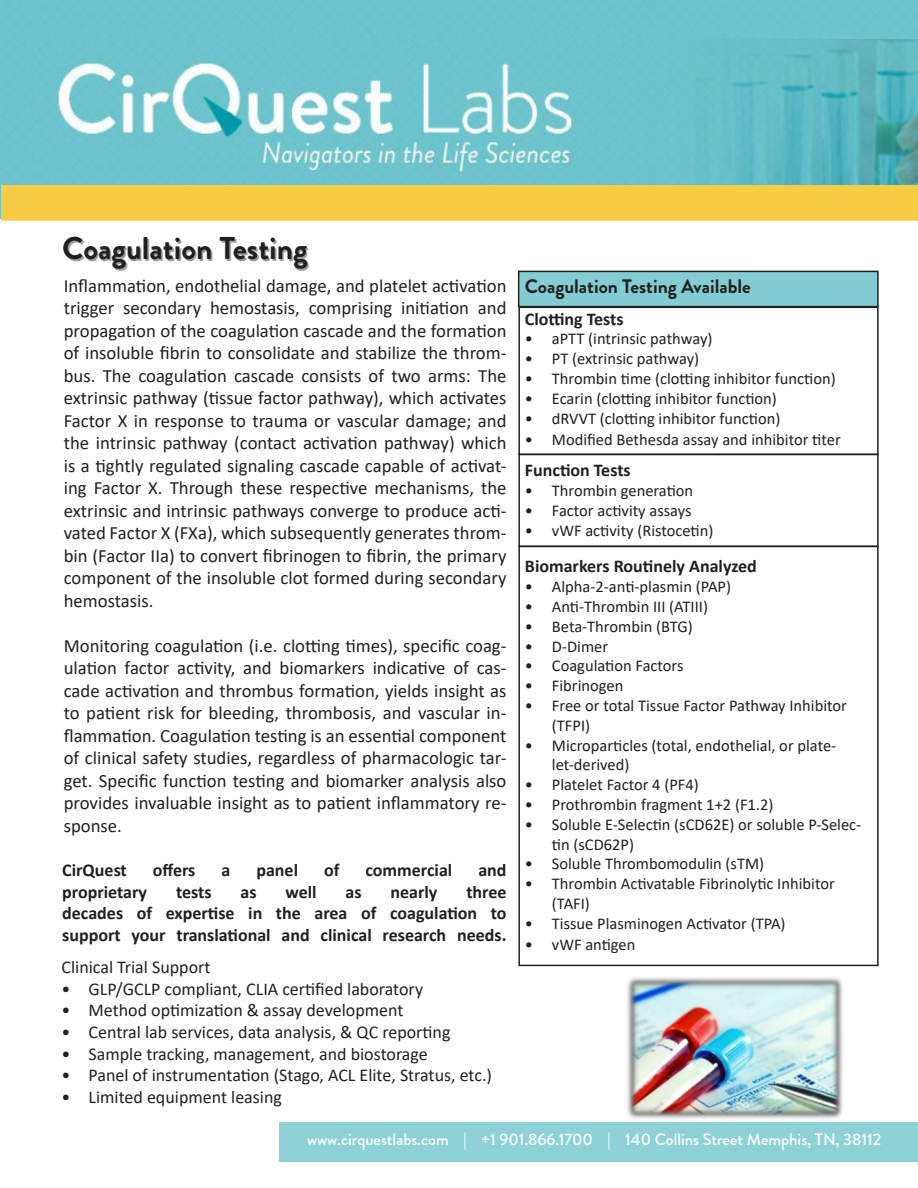
<style>
.page{position:relative;width:918px;height:1188px;background:#fff}
.page>*{position:absolute;margin:0;border:0;box-sizing:border-box;transform-origin:0 0}
.t1{font:700 31.5px "Brandon Grotesque";color:#231f20}
.t2{font:700 19.5px "Brandon Grotesque";color:#231f20}
.t3{font:18.75px/22.5px "Calibri";color:#231f20;text-align:justify}
.t4{font:18px "Calibri";color:#231f20}
.t5{font:700 18px/21.6px "Calibri";color:#231f20;text-align:justify}
.t6{font:16.5px/19.8px "Calibri";color:#231f20}
.t7{font:500 16.5px "Brandon Grotesque";color:#fff}
</style>
<div class="page">
<div style="left:39px;top:1px;width:879px;height:39px;background:#6dc4cd"></div>
<img style="left:38px;top:40px;width:880px;height:145px">
<div style="left:1px;top:185px;width:917px;height:36px;background:#f6cd44"></div>
<div style="left:519px;top:271px;width:359px;height:36px;background:#83ccd4"></div>
<div style="left:518px;top:271px;width:361px;height:36px;border:2px solid #231f20"></div>
<div style="left:518px;top:307px;width:361px;height:148px;border:2px solid #231f20"></div>
<div style="left:518px;top:454px;width:361px;height:93px;border:2px solid #231f20"></div>
<div style="left:518px;top:546px;width:361px;height:420px;border:2px solid #231f20"></div>
<div style="left:280px;top:1122px;width:638px;height:40px;background:#8ed2d8"></div>
<img style="left:627px;top:977px;width:216px;height:142px">
<h1 class="t1" style="left:62px;top:227px;width:247px">Coagulation Testing</h1>
<p class="t3" style="left:64px;top:274px;width:444px">Inflammation, endothelial damage, and platelet activation trigger secondary hemostasis, comprising initiation and propagation of the coagulation cascade and the formation of insoluble fibrin to consolidate and stabilize the throm&shy;bus. The coagulation cascade consists of two arms: The extrinsic pathway (tissue factor pathway), which activates Factor X in response to trauma or vascular damage; and the intrinsic pathway (contact activation pathway) which is a tightly regulated signaling cascade capable of activat&shy;ing Factor X. Through these respective mechanisms, the extrinsic and intrinsic pathways converge to produce acti&shy;vated Factor X (FXa), which subsequently generates throm&shy;bin (Factor IIa) to convert fibrinogen to fibrin, the primary component of the insoluble clot formed during secondary hemostasis.</p>
<p class="t3" style="left:64px;top:634px;width:444px">Monitoring coagulation (i.e. clotting times), specific coag&shy;ulation factor activity, and biomarkers indicative of cas&shy;cade activation and thrombus formation, yields insight as to patient risk for bleeding, thrombosis, and vascular in&shy;flammation. Coagulation testing is an essential component of clinical safety studies, regardless of pharmacologic tar&shy;get. Specific function testing and biomarker analysis also provides invaluable insight as to patient inflammatory re&shy;sponse.</p>
<p class="t5" style="left:62px;top:859px;width:66px">CirQuest</p>
<p class="t5" style="left:153px;top:859px;width:44px">offers</p>
<p class="t5" style="left:222px;top:859px;width:10px">a</p>
<p class="t5" style="left:256px;top:859px;width:43px">panel</p>
<p class="t5" style="left:324px;top:859px;width:17px">of</p>
<p class="t5" style="left:365px;top:859px;width:88px">commercial</p>
<p class="t5" style="left:478px;top:859px;width:30px">and</p>
<p class="t5" style="left:62px;top:881px;width:86px">proprietary</p>
<p class="t5" style="left:176px;top:881px;width:37px">tests</p>
<p class="t5" style="left:240px;top:881px;width:18px">as</p>
<p class="t5" style="left:285px;top:881px;width:33px">well</p>
<p class="t5" style="left:346px;top:881px;width:18px">as</p>
<p class="t5" style="left:390px;top:881px;width:48px">nearly</p>
<p class="t5" style="left:62px;top:881px;width:446px;text-indent:404px">three decades of expertise in the area of coagulation to support your translational and clinical research needs.</p>
<p class="t4" style="left:62px;top:955px;width:151px">Clinical Trial Support</p>
<p class="t4" style="left:62px;top:976px;width:363px">• GLP/GCLP compliant, CLIA certified laboratory</p>
<p class="t4" style="left:62px;top:998px;width:343px">• Method optimization &amp; assay development</p>
<p class="t4" style="left:62px;top:1020px;width:391px">• Central lab services, data analysis, &amp; QC reporting</p>
<p class="t4" style="left:62px;top:1041px;width:368px">• Sample tracking, management, and biostorage</p>
<p class="t4" style="left:62px;top:1063px;width:432px">• Panel of instrumentation (Stago, ACL Elite, Stratus, etc.)</p>
<p class="t4" style="left:62px;top:1084px;width:222px">• Limited equipment leasing</p>
<p class="t2" style="left:525px;top:273px;width:227px">Coagulation Testing Available</p>
<p class="t5" style="left:525px;top:308px;width:100px">Clotting Tests</p>
<p class="t6" style="left:525px;top:329px;width:189px">• aPTT (intrinsic pathway)</p>
<p class="t6" style="left:525px;top:348px;width:176px">• PT (extrinsic pathway)</p>
<p class="t6" style="left:525px;top:368px;width:312px">• Thrombin time (clotting inhibitor function)</p>
<p class="t6" style="left:525px;top:388px;width:254px">• Ecarin (clotting inhibitor function)</p>
<p class="t6" style="left:525px;top:408px;width:257px">• dRVVT (clotting inhibitor function)</p>
<p class="t6" style="left:525px;top:429px;width:317px">• Modified Bethesda assay and inhibitor titer</p>
<p class="t5" style="left:525px;top:459px;width:107px">Function Tests</p>
<p class="t6" style="left:525px;top:480px;width:170px">• Thrombin generation</p>
<p class="t6" style="left:525px;top:500px;width:168px">• Factor activity assays</p>
<p class="t6" style="left:525px;top:520px;width:190px">• vWF activity (Ristocetin)</p>
<p class="t5" style="left:525px;top:555px;width:234px">Biomarkers Routinely Analyzed</p>
<p class="t6" style="left:525px;top:576px;width:208px">• Alpha-2-anti-plasmin (PAP)</p>
<p class="t6" style="left:525px;top:596px;width:185px">• Anti-Thrombin III (ATIII)</p>
<p class="t6" style="left:525px;top:616px;width:169px">• Beta-Thrombin (BTG)</p>
<p class="t6" style="left:525px;top:636px;width:85px">• D-Dimer</p>
<p class="t6" style="left:525px;top:656px;width:160px">• Coagulation Factors</p>
<p class="t6" style="left:525px;top:675px;width:100px">• Fibrinogen</p>
<p class="t6" style="left:552px;top:695px;width:297px;text-indent:-27px">• Free or total Tissue Factor Pathway Inhibitor (TFPI)</p>
<p class="t6" style="left:552px;top:735px;width:286px;text-indent:-27px">• Microparticles (total, endothelial, or plate&shy;let-derived)</p>
<p class="t6" style="left:525px;top:774px;width:175px">• Platelet Factor 4 (PF4)</p>
<p class="t6" style="left:525px;top:794px;width:250px">• Prothrombin fragment 1+2 (F1.2)</p>
<p class="t6" style="left:552px;top:814px;width:311px;text-indent:-27px">• Soluble E-Selectin (sCD62E) or soluble P-Selec&shy;tin (sCD62P)</p>
<p class="t6" style="left:525px;top:854px;width:241px">• Soluble Thrombomodulin (sTM)</p>
<p class="t6" style="left:552px;top:873px;width:284px;text-indent:-27px">• Thrombin Activatable Fibrinolytic Inhibitor (TAFI)</p>
<p class="t6" style="left:525px;top:913px;width:262px">• Tissue Plasminogen Activator (TPA)</p>
<p class="t6" style="left:525px;top:935px;width:112px">• vWF antigen</p>
<p class="t7" style="left:307px;top:1128px;width:576px">www.cirquestlabs.com | +1 901.866.1700 | 140 Collins Street Memphis, TN, 38112</p>
</div>
